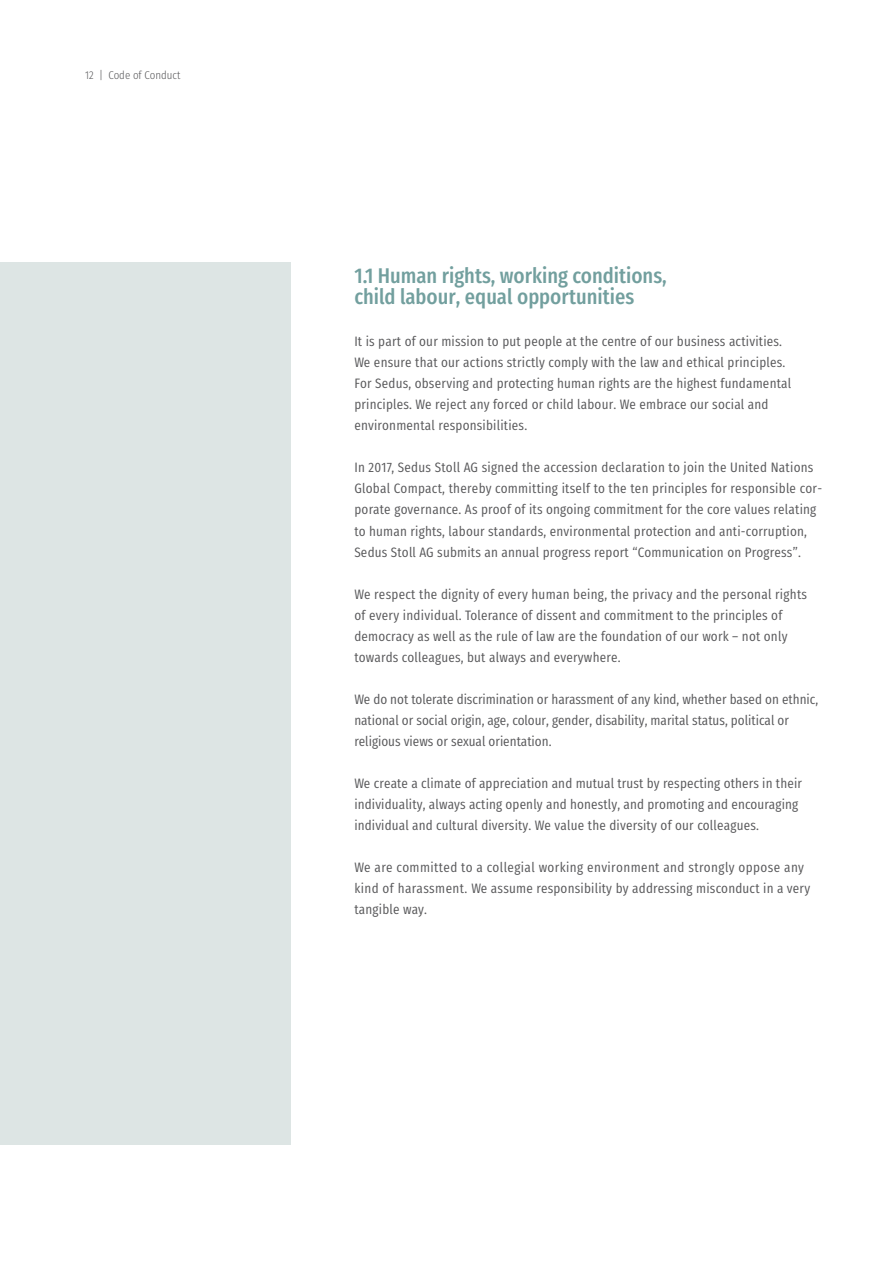
<style>
.page{position:relative;width:893px;height:1263px;background:#fff}
.page>*{position:absolute;margin:0;border:0;box-sizing:border-box;transform-origin:0 0}
.t1{font:700 21px/21px "Sedus Text Condensed";color:#729f9e}
.t2{font:13.5px/21px "Sedus Text Condensed";letter-spacing:.015em;color:#58585a}
.t3{font:300 11.25px "Sedus Text Condensed";color:#58585a}
</style>
<div class="page">
<div style="left:0;top:262px;width:291px;height:882px;background:#dde5e4"></div>
<p class="t3" style="left:85px;top:64px;width:97px">12 | Code of Conduct</p>
<h1 class="t1" style="left:354px;top:263px;width:314px">1.1 Human rights, working conditions, child labour, equal opportunities</h1>
<p class="t2" style="left:354px;top:330px;width:438px">It is part of our mission to put people at the centre of our business activities.<br>We ensure that our actions strictly comply with the law and ethical principles.<br>For Sedus, observing and protecting human rights are the highest fundamental principles. We reject any forced or child labour. We embrace our social and environmental responsibilities.</p>
<p class="t2" style="left:354px;top:456px;width:469px">In 2017, Sedus Stoll AG signed the accession declaration to join the United Nations Global Compact, thereby committing itself to the ten principles for responsible cor&shy;porate governance. As proof of its ongoing commitment for the core values relating to human rights, labour standards, environmental protection and anti-corruption, Sedus Stoll AG submits an annual progress report “Communication on Progress”.</p>
<p class="t2" style="left:354px;top:582px;width:454px">We respect the dignity of every human being, the privacy and the personal rights of every individual. Tolerance of dissent and commitment to the principles of democracy as well as the rule of law are the foundation of our work – not only towards colleagues, but always and everywhere.</p>
<p class="t2" style="left:354px;top:687px;width:465px">We do not tolerate discrimination or harassment of any kind, whether based on ethnic, national or social origin, age, colour, gender, disability, marital status, political or religious views or sexual orientation.</p>
<p class="t2" style="left:354px;top:771px;width:449px">We create a climate of appreciation and mutual trust by respecting others in their individuality, always acting openly and honestly, and promoting and encouraging individual and cultural diversity. We value the diversity of our colleagues.</p>
<p class="t2" style="left:354px;top:855px;width:457px">We are committed to a collegial working environment and strongly oppose any kind of harassment. We assume responsibility by addressing misconduct in a very tangible way.</p>
</div>
